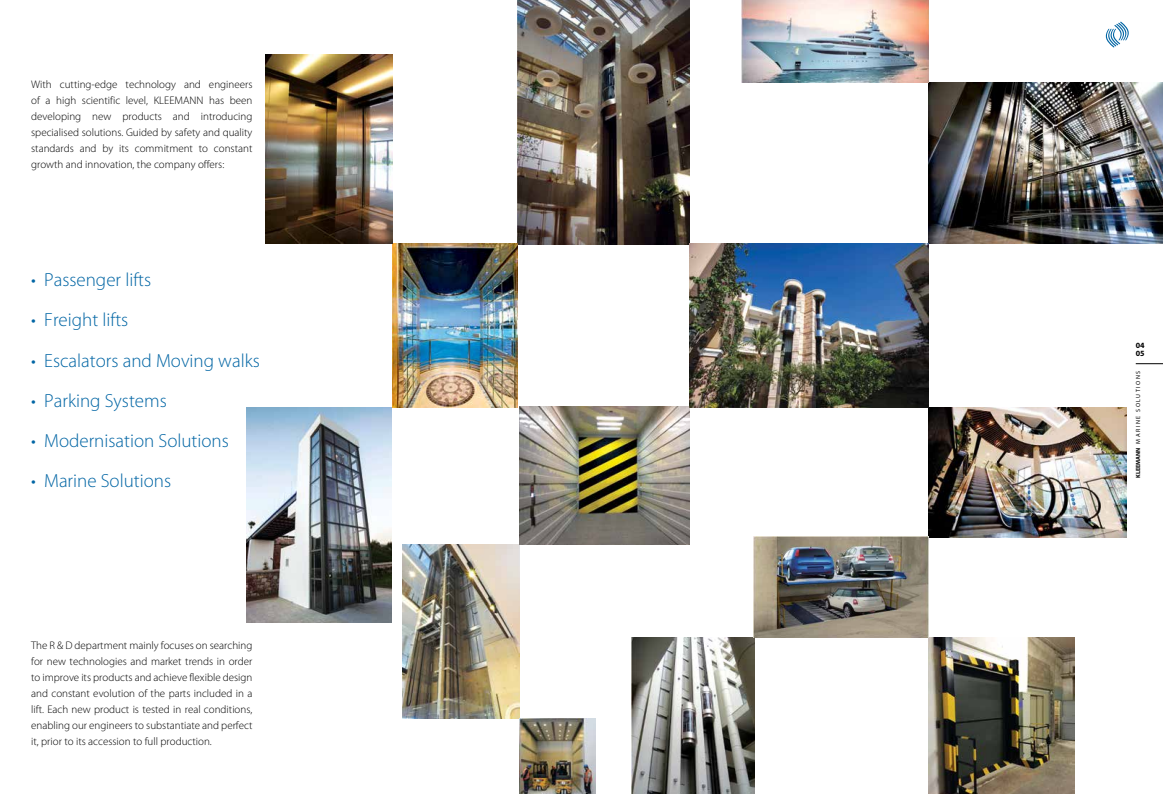
<style>
.page{position:relative;width:1163px;height:794px;background:#fff}
.page>*{position:absolute;margin:0;border:0;box-sizing:border-box;transform-origin:0 0}
.t1{font:300 19px "Myriad Pro";color:#0065a4}
.t2{font:300 11px/16px "Myriad Pro";color:#000;text-align:justify}
.t3{font:700 8px/8px "Myriad Pro";color:#000}
.t4{font:6px "Myriad Pro";letter-spacing:.25em;color:#000}
.s1{font-weight:700}
</style>
<div class="page">
<svg style="left:1105px;top:22px;width:24px;height:26px"></svg>
<svg style="left:1135px;top:363px;width:27px;height:1px"></svg>
<img style="left:518px;top:0;width:171px;height:244px">
<img style="left:402px;top:545px;width:117px;height:173px">
<img style="left:928px;top:407px;width:197px;height:130px">
<img style="left:928px;top:82px;width:234px;height:162px">
<img style="left:519px;top:407px;width:170px;height:138px">
<img style="left:631px;top:638px;width:123px;height:156px">
<img style="left:928px;top:638px;width:146px;height:156px">
<img style="left:392px;top:244px;width:126px;height:163px">
<img style="left:689px;top:244px;width:239px;height:163px">
<img style="left:246px;top:407px;width:146px;height:216px">
<img style="left:266px;top:55px;width:126px;height:189px">
<img style="left:519px;top:719px;width:76px;height:75px">
<img style="left:753px;top:536px;width:175px;height:102px">
<img style="left:741px;top:0;width:187px;height:82px">
<p class="t2" style="left:31px;top:76px;width:223px">With cutting-edge technology and engineers of a high scientific level, KLEEMANN has been developing new products and introducing specialised solutions. Guided by safety and quality standards and by its commitment to constant growth and innovation, the company offers:</p>
<h1 class="t1" style="left:31px;top:270px;width:122px">• Passenger lifts</h1>
<h1 class="t1" style="left:31px;top:310px;width:99px">• Freight lifts</h1>
<h1 class="t1" style="left:31px;top:350px;width:230px">• Escalators and Moving walks</h1>
<h1 class="t1" style="left:31px;top:390px;width:137px">• Parking Systems</h1>
<h1 class="t1" style="left:31px;top:430px;width:199px">• Modernisation Solutions</h1>
<h1 class="t1" style="left:31px;top:470px;width:141px">• Marine Solutions</h1>
<p class="t2" style="left:31px;top:637px;width:223px">The R &amp; D department mainly focuses on searching for new technologies and market trends in order to improve its products and achieve flexible design and constant evolution of the parts included in a lift. Each new product is tested in real conditions, enabling our engineers to substantiate and perfect it, prior to its accession to full production.</p>
<p class="t3" style="left:1135px;top:341px;width:10px">04<br>05</p>
<p class="t4" style="left:1134px;top:478px;width:109px;rotate:-90deg"><span class="s1">KLEEMANN</span> MARINE SOLUTIONS</p>
</div>
